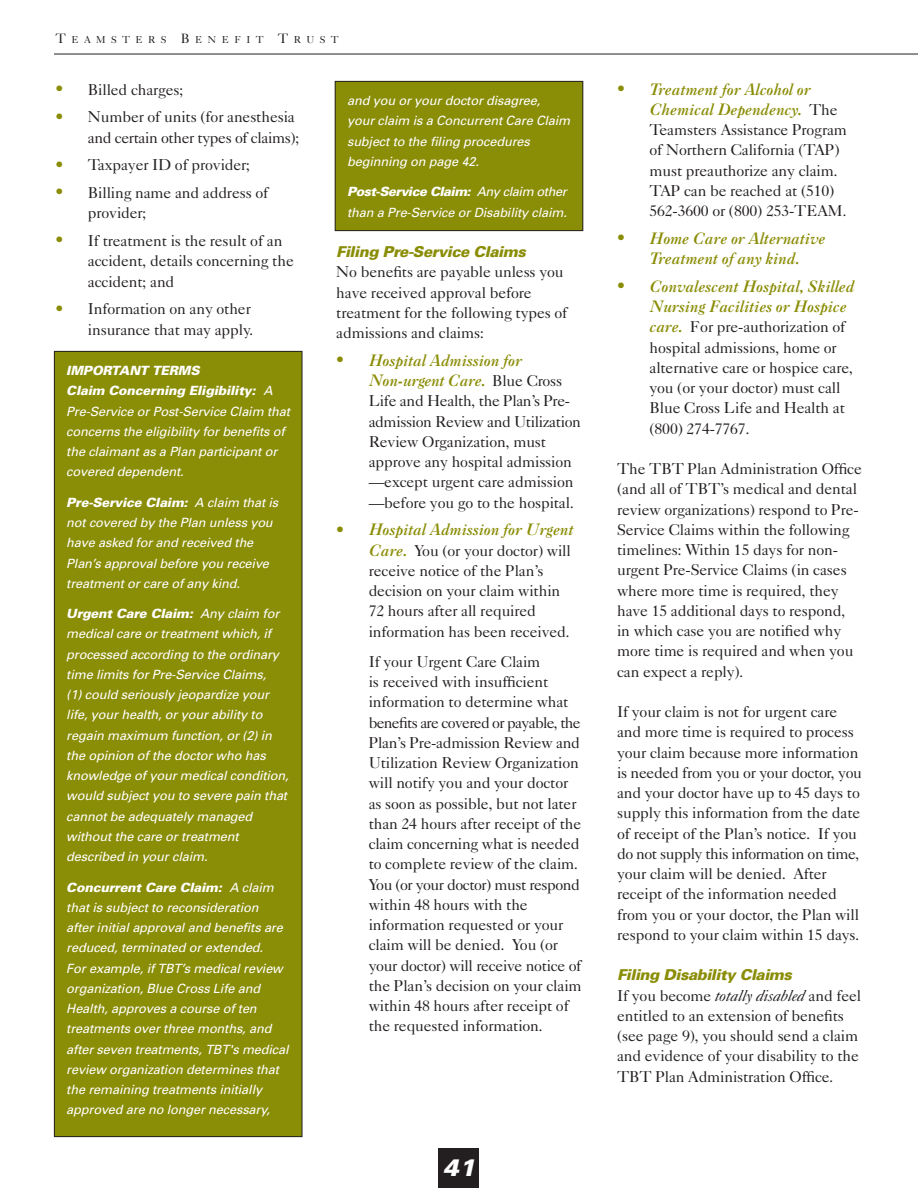
<style>
.page{position:relative;width:918px;height:1188px;background:#fff}
.page>*{position:absolute;margin:0;border:0;box-sizing:border-box;transform-origin:0 0}
.t1{font:italic 900 24px "Univers";color:#fff}
.t2{font:15.75px/20.2px "Caslon Five Forty";letter-spacing:-.01em;color:#231f20}
.t3{font:italic 15.75px/20.2px "Caslon Three";letter-spacing:-.01em;color:#8a8d06}
.t4{font:italic 900 15px "Univers";letter-spacing:-.025em;color:#8a8d06}
.t5{font:italic 12.75px/20.2px "Univers";letter-spacing:-.01em;color:#fff}
.t6{font:10.2px "Caslon Five Forty";letter-spacing:.535em;color:#231f20}
.s1{font-size:13.5px}
.s2{font-family:"Univers";font-weight:900;color:#8a8d06}
.s3{font-weight:900}
.s4{font-family:"Univers";font-weight:900;font-style:normal}
.s5{font-family:"Caslon Five Forty";font-style:normal;color:#231f20}
.s6{font-family:"Caslon Three";font-style:italic;color:#8a8d06}
.s7{font-style:italic}
</style>
<div class="page">
<div style="left:335px;top:81px;width:248px;height:150px;background:#8a8d06"></div>
<div style="left:335px;top:81px;width:248px;height:150px;border:1px solid #231f20"></div>
<div style="left:54px;top:351px;width:248px;height:786px;background:#8a8d06"></div>
<div style="left:54px;top:351px;width:248px;height:786px;border:1px solid #231f20"></div>
<hr style="left:54px;top:54px;width:864px;height:1px;background:#231f20">
<div style="left:439px;top:1148px;width:40px;height:40px;background:#231f20"></div>
<p class="t6" style="left:56px;top:36px;width:285px"><span class="s1">T</span>EAMSTERS <span class="s1">B</span>ENEFIT <span class="s1">T</span>RUST</p>
<p class="t2" style="left:56px;top:81px;width:129px"><span class="s2">•</span> Billed charges;</p>
<p class="t2" style="left:56px;top:109px;width:245px;text-align:right"><span class="s2">•</span> Number of units (for anesthesia and certain other types of claims);</p>
<p class="t2" style="left:56px;top:157px;width:196px"><span class="s2">•</span> Taxpayer ID of provider;</p>
<p class="t2" style="left:88px;top:184px;width:182px;text-indent:-32px"><span class="s2">•</span> Billing name and address of provider;</p>
<p class="t2" style="left:88px;top:232px;width:207px;text-indent:-32px"><span class="s2">•</span> If treatment is the result of an accident, details concerning the accident; and</p>
<p class="t2" style="left:56px;top:301px;width:199px;text-align:right"><span class="s2">•</span> Information on any other insurance that may apply.</p>
<p class="t5" style="left:66px;top:362px;width:225px"><span class="s3">IMPORTANT TERMS<br>Claim Concerning Eligibility:</span> A<br>Pre-Service or Post-Service Claim that concerns the eligibility for benefits of the claimant as a Plan participant or covered dependent.</p>
<p class="t5" style="left:66px;top:493px;width:214px"><span class="s3">Pre-Service Claim:</span> A claim that is not covered by the Plan unless you have asked for and received the<br>Plan’s approval before you receive treatment or care of any kind.</p>
<p class="t5" style="left:66px;top:605px;width:224px"><span class="s3">Urgent Care Claim:</span> Any claim for medical care or treatment which, if processed according to the ordinary time limits for Pre-Service Claims,<br>(1) could seriously jeopardize your life, your health, or your ability to regain maximum function, or (2) in the opinion of the doctor who has knowledge of your medical condition, would subject you to severe pain that cannot be adequately managed without the care or treatment described in your claim.</p>
<p class="t5" style="left:66px;top:878px;width:224px"><span class="s3">Concurrent Care Claim:</span> A claim that is subject to reconsideration after initial approval and benefits are reduced, terminated or extended.<br>For example, if TBT’s medical review organization, Blue Cross Life and Health, approves a course of ten treatments over three months, and after seven treatments, TBT's medical review organization determines that the remaining treatments initially approved are no longer necessary,</p>
<p class="t5" style="left:347px;top:92px;width:225px">and you or your doctor disagree, your claim is a Concurrent Care Claim subject to the filing procedures beginning on page 42.</p>
<p class="t5" style="left:347px;top:183px;width:221px"><span class="s3">Post-Service Claim:</span> Any claim other than a Pre-Service or Disability claim.</p>
<p class="t4" style="left:336px;top:246px;width:191px">Filing Pre-Service Claims</p>
<p class="t2" style="left:336px;top:263px;width:233px">No benefits are payable unless you have received approval before treatment for the following types of admissions and claims:</p>
<p class="t3" style="left:369px;top:351px;width:195px;text-indent:-32px"><span class="s4">•</span> Hospital Admission for<br>Non-urgent Care. <span class="s5">Blue Cross</span></p>
<p class="t2" style="left:369px;top:392px;width:214px">Life and Health, the Plan’s Pre&shy;admission Review and Utilization<br>Review Organization, must approve any hospital admission —except urgent care admission —before you go to the hospital.</p>
<p class="t3" style="left:336px;top:521px;width:239px"><span class="s4">•</span> Hospital Admission for Urgent</p>
<p class="t2" style="left:369px;top:542px;width:204px"><span class="s6">Care.</span> You (or your doctor) will receive notice of the Plan’s decision on your claim within<br>72 hours after all required information has been received.</p>
<p class="t2" style="left:369px;top:653px;width:214px">If your Urgent Care Claim<br>is received with insufficient information to determine what benefits are covered or payable, the<br>Plan’s Pre-admission Review and<br>Utilization Review Organization will notify you and your doctor as soon as possible, but not later than 24 hours after receipt of the claim concerning what is needed to complete review of the claim.<br>You (or your doctor) must respond within 48 hours with the information requested or your claim will be denied. You (or your doctor) will receive notice of the Plan’s decision on your claim within 48 hours after receipt of the requested information.</p>
<h1 class="t1" style="left:443px;top:1159px;width:34px">41</h1>
<p class="t3" style="left:650px;top:80px;width:190px;text-indent:-32px"><span class="s4">•</span> Treatment for Alcohol or<br>Chemical Dependency. <span class="s5">The</span></p>
<p class="t2" style="left:650px;top:121px;width:199px">Teamsters Assistance Program of Northern California (TAP) must preauthorize any claim.<br>TAP can be reached at (510)<br>562-3600 or (800) 253-TEAM.</p>
<p class="t3" style="left:617px;top:230px;width:210px;text-align:center"><span class="s4">•</span> Home Care or Alternative<br>Treatment of any kind.</p>
<p class="t3" style="left:650px;top:278px;width:207px;text-indent:-32px"><span class="s4">•</span> Convalescent Hospital, Skilled<br>Nursing Facilities or Hospice</p>
<p class="t2" style="left:650px;top:319px;width:205px"><span class="s6">care.</span> For pre-authorization of hospital admissions, home or alternative care or hospice care, you (or your doctor) must call<br>Blue Cross Life and Health at (800) 274-7767.</p>
<p class="t2" style="left:617px;top:460px;width:246px">The TBT Plan Administration Office (and all of TBT’s medical and dental review organizations) respond to Pre-Service Claims within the following timelines: Within 15 days for non&shy;urgent Pre-Service Claims (in cases where more time is required, they have 15 additional days to respond, in which case you are notified why more time is required and when you can expect a reply).</p>
<p class="t2" style="left:617px;top:703px;width:246px">If your claim is not for urgent care and more time is required to process your claim because more information is needed from you or your doctor, you and your doctor have up to 45 days to supply this information from the date of receipt of the Plan’s notice. If you do not supply this information on time, your claim will be denied. After receipt of the information needed from you or your doctor, the Plan will respond to your claim within 15 days.</p>
<p class="t4" style="left:617px;top:970px;width:176px">Filing Disability Claims</p>
<p class="t2" style="left:617px;top:987px;width:246px">If you become <span class="s7">totally disabled</span> and feel entitled to an extension of benefits (see page 9), you should send a claim and evidence of your disability to the TBT Plan Administration Office.</p>
</div>
